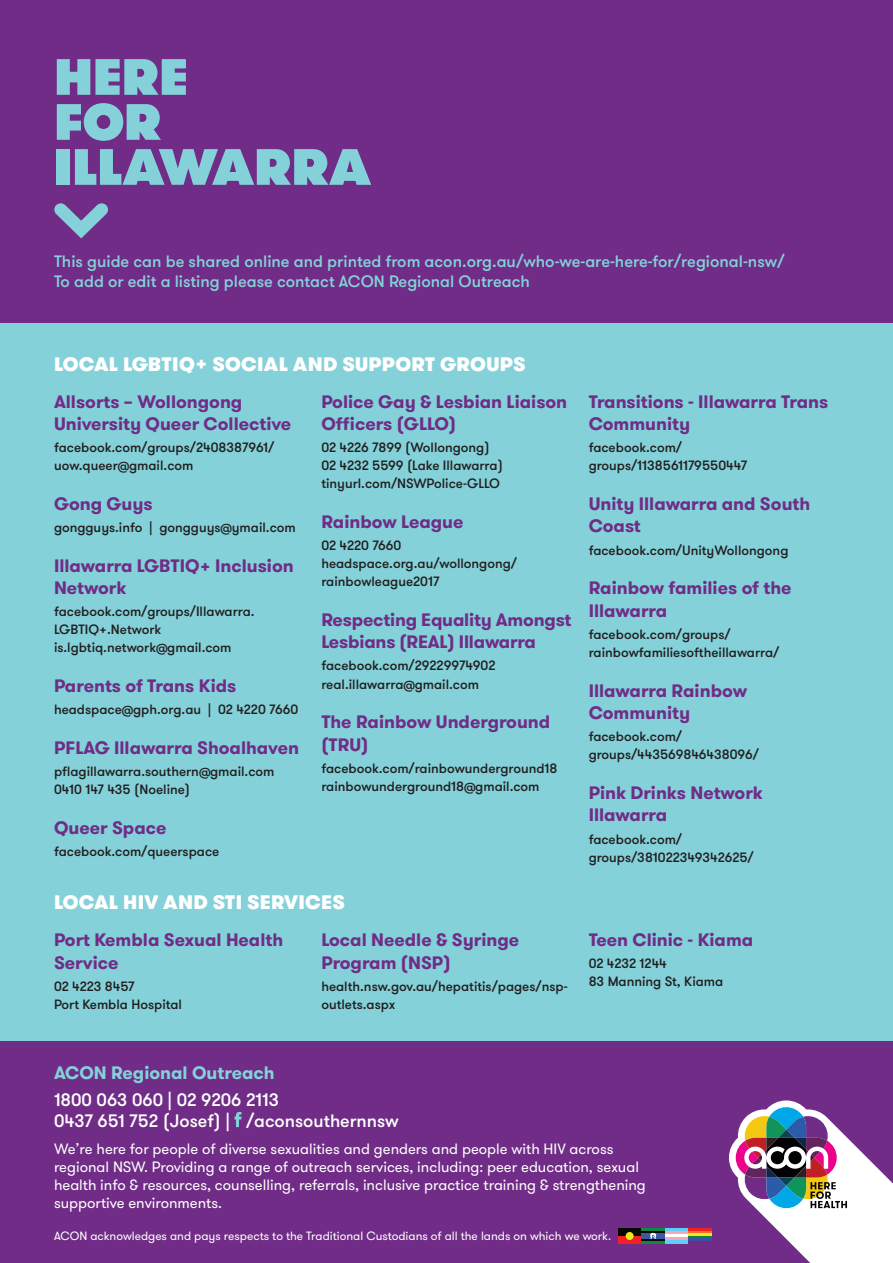
<style>
.page{position:relative;width:893px;height:1263px;background:#702c86}
.page>*{position:absolute;margin:0;border:0;box-sizing:border-box;transform-origin:0 0}
.here_for{font:800 51px "GT Walsheim";letter-spacing:-.01em;color:#84d1d9}
.heading{font:900 19.5px "GT Walsheim";letter-spacing:.015em;color:#fff}
.org_name{font:700 18px/22.5px "GT Walsheim";color:#702c86}
.t1{font:500 18px "GT Walsheim";color:#fff}
.t2{font:700 18px "GT Walsheim";color:#84d1d9}
.t3{font:500 16.5px "GT Walsheim";color:#84d1d9}
.t4{font:15px/18px "GT Walsheim";color:#fff}
.sub_head{font:500 13.5px/18px "GT Walsheim";color:#231f20}
.t5{font:12px "GT Walsheim";color:#fff}
</style>
<div class="page">
<div style="left:0;top:323px;width:893px;height:717px;background:#84d1d9"></div>
<svg style="left:729px;top:1100px;width:164px;height:163px"></svg>
<div style="left:618px;top:1236px;width:23px;height:7px;background:#ee2123"></div>
<div style="left:618px;top:1228px;width:23px;height:8px;background:#070904"></div>
<div style="left:626px;top:1232px;width:8px;height:8px;background:#f0e81f;border-radius:50%"></div>
<hr style="left:641px;top:1228px;width:24px;height:3px;background:#118943">
<hr style="left:641px;top:1240px;width:24px;height:3px;background:#118943">
<svg style="left:641px;top:1231px;width:24px;height:10px"></svg>
<hr style="left:665px;top:1228px;width:23px;height:3px;background:#5fcdf5">
<hr style="left:665px;top:1231px;width:23px;height:3px;background:#f2aaba">
<hr style="left:665px;top:1234px;width:23px;height:3px;background:#fff">
<hr style="left:665px;top:1237px;width:23px;height:3px;background:#f2aaba">
<hr style="left:665px;top:1240px;width:23px;height:3px;background:#5fcdf5">
<hr style="left:688px;top:1228px;width:24px;height:3px;background:#ee2123">
<hr style="left:688px;top:1231px;width:24px;height:2px;background:#f36a21">
<hr style="left:688px;top:1233px;width:24px;height:3px;background:#f7e623">
<hr style="left:688px;top:1236px;width:24px;height:2px;background:#0e813f">
<hr style="left:688px;top:1238px;width:24px;height:3px;background:#3c50a2">
<svg style="left:234px;top:1112px;width:8px;height:15px"></svg>
<svg style="left:54px;top:203px;width:54px;height:35px"></svg>
<p class="here_for" style="left:54px;top:41px;width:136px">HERE</p>
<p class="here_for" style="left:54px;top:86px;width:109px">FOR</p>
<p class="here_for" style="left:54px;top:131px;width:319px">ILLAWARRA</p>
<p class="t3" style="left:54px;top:251px;width:732px">This guide can be shared online and printed from acon.org.au/who-we-are-here-for/regional-nsw/</p>
<p class="t3" style="left:54px;top:270px;width:477px">To add or edit a listing please contact ACON Regional Outreach</p>
<p class="heading" style="left:54px;top:351px;width:473px">LOCAL LGBTIQ+ SOCIAL AND SUPPORT GROUPS</p>
<p class="org_name" style="left:54px;top:390px;width:239px">Allsorts – Wollongong<br>University Queer Collective</p>
<p class="sub_head" style="left:54px;top:439px;width:222px">facebook.com/groups/2408387961/</p>
<p class="sub_head" style="left:54px;top:457px;width:141px">uow.queer@gmail.com</p>
<p class="org_name" style="left:54px;top:493px;width:100px">Gong Guys</p>
<p class="sub_head" style="left:54px;top:519px;width:243px">gongguys.info | gongguys@ymail.com</p>
<p class="org_name" style="left:54px;top:554px;width:241px">Illawarra LGBTIQ+ Inclusion<br>Network</p>
<p class="sub_head" style="left:54px;top:603px;width:202px">facebook.com/groups/Illawarra.<br>LGBTIQ+.Network</p>
<p class="sub_head" style="left:54px;top:639px;width:179px">is.lgbtiq.network@gmail.com</p>
<p class="org_name" style="left:54px;top:675px;width:184px">Parents of Trans Kids</p>
<p class="sub_head" style="left:54px;top:701px;width:246px">headspace@gph.org.au | 02 4220 7660</p>
<p class="org_name" style="left:54px;top:736px;width:246px">PFLAG Illawarra Shoalhaven</p>
<p class="sub_head" style="left:54px;top:763px;width:222px">pflagillawarra.southern@gmail.com</p>
<p class="sub_head" style="left:54px;top:781px;width:138px">0410 147 435 (Noeline)</p>
<p class="org_name" style="left:54px;top:816px;width:114px">Queer Space</p>
<p class="sub_head" style="left:54px;top:842px;width:167px">facebook.com/queerspace</p>
<p class="org_name" style="left:321px;top:390px;width:247px">Police Gay &amp; Lesbian Liaison<br>Officers (GLLO)</p>
<p class="sub_head" style="left:321px;top:439px;width:170px">02 4226 7899 (Wollongong)</p>
<p class="sub_head" style="left:321px;top:457px;width:183px">02 4232 5599 (Lake Illawarra)</p>
<p class="sub_head" style="left:321px;top:475px;width:180px">tinyurl.com/NSWPolice-GLLO</p>
<p class="org_name" style="left:321px;top:511px;width:144px">Rainbow League</p>
<p class="sub_head" style="left:321px;top:537px;width:82px">02 4220 7660</p>
<p class="sub_head" style="left:321px;top:555px;width:197px">headspace.org.au/wollongong/ rainbowleague2017</p>
<p class="org_name" style="left:321px;top:608px;width:252px">Respecting Equality Amongst<br>Lesbians (REAL) Illawarra</p>
<p class="sub_head" style="left:321px;top:657px;width:176px">facebook.com/29229974902</p>
<p class="sub_head" style="left:321px;top:675px;width:159px">real.illawarra@gmail.com</p>
<p class="org_name" style="left:321px;top:711px;width:230px">The Rainbow Underground (TRU)</p>
<p class="sub_head" style="left:321px;top:759px;width:238px">facebook.com/rainbowunderground18</p>
<p class="sub_head" style="left:321px;top:777px;width:220px">rainbowunderground18@gmail.com</p>
<p class="heading" style="left:54px;top:889px;width:292px">LOCAL HIV AND STI SERVICES</p>
<p class="org_name" style="left:54px;top:929px;width:231px">Port Kembla Sexual Health<br>Service</p>
<p class="sub_head" style="left:54px;top:977px;width:82px">02 4223 8457</p>
<p class="sub_head" style="left:54px;top:995px;width:129px">Port Kembla Hospital</p>
<p class="org_name" style="left:321px;top:929px;width:199px">Local Needle &amp; Syringe<br>Program (NSP)</p>
<p class="sub_head" style="left:321px;top:977px;width:248px">health.nsw.gov.au/hepatitis/pages/nsp&shy;outlets.aspx</p>
<p class="org_name" style="left:589px;top:390px;width:241px">Transitions - Illawarra Trans<br>Community</p>
<p class="sub_head" style="left:589px;top:439px;width:160px">facebook.com/ groups/1138561179550447</p>
<p class="org_name" style="left:589px;top:493px;width:223px">Unity Illawarra and South<br>Coast</p>
<p class="sub_head" style="left:589px;top:541px;width:201px">facebook.com/UnityWollongong</p>
<p class="org_name" style="left:589px;top:577px;width:204px">Rainbow families of the<br>Illawarra</p>
<p class="sub_head" style="left:589px;top:626px;width:192px">facebook.com/groups/ rainbowfamiliesoftheillawarra/</p>
<p class="org_name" style="left:589px;top:679px;width:160px">Illawarra Rainbow<br>Community</p>
<p class="sub_head" style="left:589px;top:728px;width:172px">facebook.com/ groups/443569846438096/</p>
<p class="org_name" style="left:589px;top:781px;width:176px">Pink Drinks Network<br>Illawarra</p>
<p class="sub_head" style="left:589px;top:830px;width:167px">facebook.com/ groups/381022349342625/</p>
<p class="org_name" style="left:589px;top:929px;width:166px">Teen Clinic - Kiama</p>
<p class="sub_head" style="left:589px;top:955px;width:80px">02 4232 1244</p>
<p class="sub_head" style="left:589px;top:973px;width:136px">83 Manning St, Kiama</p>
<p class="t2" style="left:54px;top:1061px;width:222px">ACON Regional Outreach</p>
<p class="t1" style="left:54px;top:1088px;width:226px">1800 063 060 | 02 9206 2113</p>
<p class="t1" style="left:54px;top:1109px;width:346px">0437 651 752 (Josef) | /aconsouthernnsw</p>
<p class="t4" style="left:54px;top:1140px;width:593px">We’re here for people of diverse sexualities and genders and people with HIV across regional NSW. Providing a range of outreach services, including: peer education, sexual health info &amp; resources, counselling, referrals, inclusive practice training &amp; strengthening supportive environments.</p>
<p class="t5" style="left:54px;top:1229px;width:559px">ACON acknowledges and pays respects to the Traditional Custodians of all the lands on which we work.</p>
</div>
